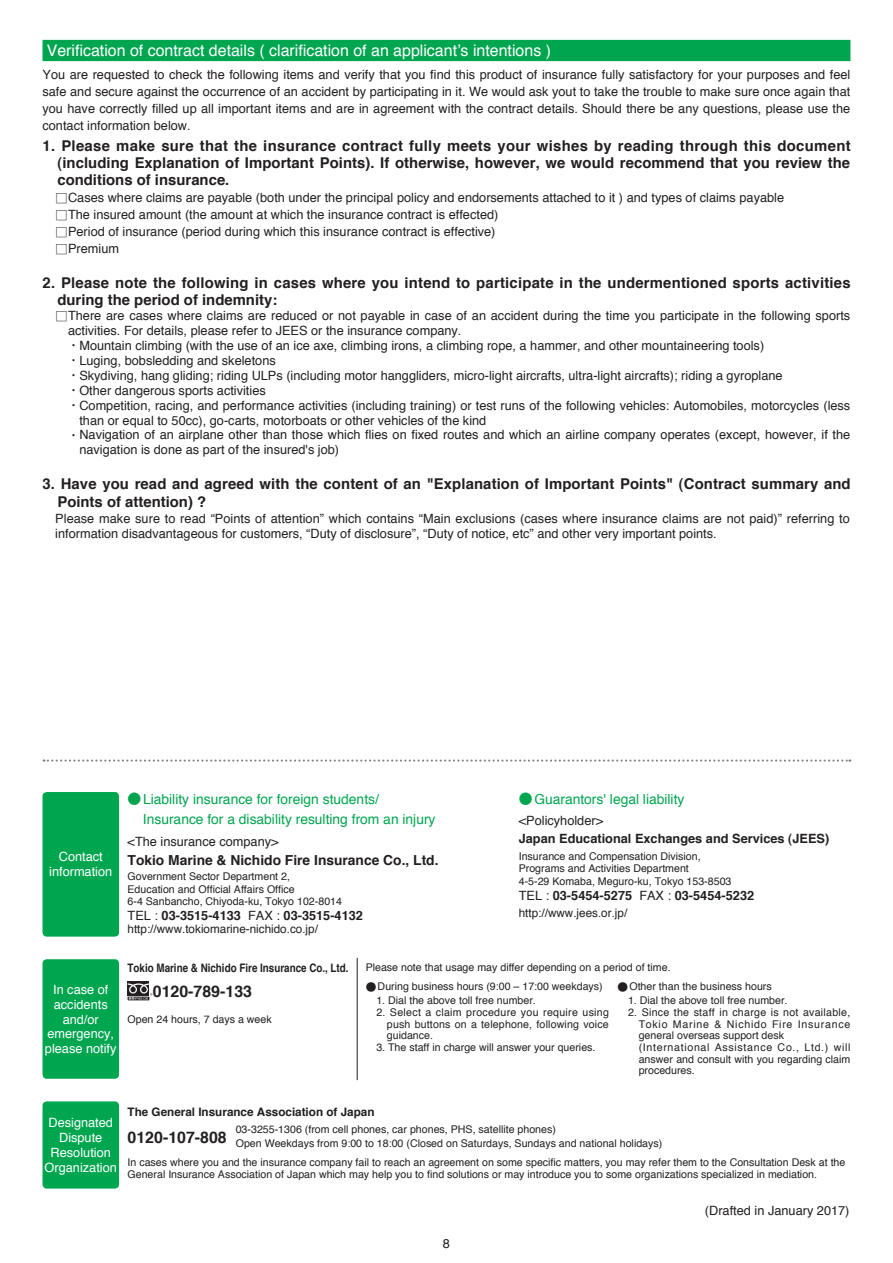
<style>
.page{position:relative;width:893px;height:1263px;background:#fff}
.page>*{position:absolute;margin:0;border:0;box-sizing:border-box;transform-origin:0 0}
.t1{font:15.9px "Helvetica";color:#fff}
.t2{font:700 15.9px "Helvetica";color:#231f20}
.t3{font:700 14.85px/17px "Helvetica";letter-spacing:.005em;color:#231f20}
.t4{font:13.8px/20.2px "Helvetica";color:#00a54f}
.t5{font:700 13.8px "Helvetica";color:#231f20}
.t6{font:12.75px/17px "Helvetica";color:#231f20;text-align:justify}
.t7{font:700 12.75px "Helvetica";color:#231f20}
.t8{font:12.75px/14.9px "Helvetica";color:#fff;text-align:center}
.t9{font:11.7px "Helvetica";color:#231f20}
.t10{font:700 11.7px "Helvetica";color:#231f20;scale:.84 1}
.t11{font:700 11.7px "Helvetica";color:#231f20}
.t12{font:10.65px/12.8px "Helvetica";color:#231f20}
.t13{font:10.65px/11.7px "Helvetica";letter-spacing:.025em;color:#231f20}
.s1{font-family:"Koz Go Pro"}
.s2{font-family:"Koz Min Pr 6 N"}
.s3{font-weight:400}
</style>
<div class="page">
<div style="left:43px;top:792px;width:76px;height:144px;background:#00a54f;border-radius:4px"></div>
<svg style="left:357px;top:958px;width:1px;height:19px"></svg>
<hr style="left:357px;top:977px;width:1px;height:103px;background:#231f20">
<div style="left:43px;top:959px;width:76px;height:120px;background:#00a54f;border-radius:4px"></div>
<div style="left:128px;top:981px;width:21px;height:14px;background:#231f20"></div>
<svg style="left:128px;top:983px;width:25px;height:17px"></svg>
<div style="left:43px;top:1101px;width:76px;height:87px;background:#00a54f;border-radius:4px"></div>
<svg style="left:44px;top:759px;width:806px;height:3px"></svg>
<div style="left:43px;top:40px;width:807px;height:21px;background:#00a54f"></div>
<p class="t1" style="left:47px;top:41px;width:506px">Verification of contract details ( clarification of an applicant’s intentions )</p>
<p class="t6" style="left:43px;top:66px;width:809px">You are requested to check the following items and verify that you find this product of insurance fully satisfactory for your purposes and feel safe and secure against the occurrence of an accident by participating in it. We would ask yout to take the trouble to make sure once again that you have correctly filled up all important items and are in agreement with the contract details. Should there be any questions, please use the contact information below.</p>
<p class="t3" style="left:57px;top:137px;width:795px;text-align:justify;text-indent:-15px">1. Please make sure that the insurance contract fully meets your wishes by reading through this document (including Explanation of Important Points). If otherwise, however, we would recommend that you review the conditions of insurance.</p>
<p class="t6" style="left:55px;top:189px;width:730px"><span class="s1">□</span>Cases where claims are payable (both under the principal policy and endorsements attached to it ) and types of claims payable</p>
<p class="t6" style="left:55px;top:206px;width:445px"><span class="s1">□</span>The insured amount (the amount at which the insurance contract is effected)</p>
<p class="t6" style="left:55px;top:223px;width:442px"><span class="s1">□</span>Period of insurance (period during which this insurance contract is effective)</p>
<p class="t6" style="left:55px;top:240px;width:65px"><span class="s1">□</span>Premium</p>
<p class="t3" style="left:57px;top:274px;width:795px;text-indent:-15px">2. Please note the following in cases where you intend to participate in the undermentioned sports activities during the period of indemnity:</p>
<p class="t6" style="left:55px;top:307px;width:796px"><span class="s1">□</span>There are cases where claims are reduced or not payable in case of an accident during the time you participate in the following sports</p>
<p class="t6" style="left:68px;top:322px;width:395px">activities. For details, please refer to JEES or the insurance company.</p>
<p class="t6" style="left:72px;top:337px;width:694px"><span class="s2">·</span> Mountain climbing (with the use of an ice axe, climbing irons, a climbing rope, a hammer, and other mountaineering tools)</p>
<p class="t6" style="left:72px;top:352px;width:206px"><span class="s2">·</span> Luging, bobsledding and skeletons</p>
<p class="t6" style="left:72px;top:367px;width:713px"><span class="s2">·</span> Skydiving, hang gliding; riding ULPs (including motor hanggliders, micro-light aircrafts, ultra-light aircrafts); riding a gyroplane</p>
<p class="t6" style="left:72px;top:381px;width:196px"><span class="s2">·</span> Other dangerous sports activities</p>
<p class="t6" style="left:72px;top:396px;width:780px"><span class="s2">·</span> Competition, racing, and performance activities (including training) or test runs of the following vehicles: Automobiles, motorcycles (less</p>
<p class="t6" style="left:79px;top:411px;width:408px">than or equal to 50cc), go-carts, motorboats or other vehicles of the kind</p>
<p class="t6" style="left:72px;top:426px;width:780px"><span class="s2">·</span> Navigation of an airplane other than those which flies on fixed routes and which an airline company operates (except, however, if the</p>
<p class="t6" style="left:79px;top:441px;width:261px">navigation is done as part of the insured's job)</p>
<p class="t3" style="left:57px;top:474px;width:795px;line-height:18px;text-indent:-15px">3. Have you read and agreed with the content of an "Explanation of Important Points" (Contract summary and<br>Points of attention) ?</p>
<p class="t6" style="left:55px;top:511px;width:796px;line-height:14.9px">Please make sure to read “Points of attention” which contains “Main exclusions (cases where insurance claims are not paid)” referring to information disadvantageous for customers, “Duty of disclosure”, “Duty of notice, etc” and other very important points.</p>
<p class="t8" style="left:49px;top:849px;width:65px">Contact information</p>
<p class="t4" style="left:143px;top:788px;width:294px;text-indent:-15px"><span class="s1">●</span>Liability insurance for foreign students/<br>Insurance for a disability resulting from an injury</p>
<p class="t6" style="left:128px;top:832px;width:153px">&lt;The insurance company&gt;</p>
<p class="t5" style="left:128px;top:851px;width:312px">Tokio Marine &amp; Nichido Fire Insurance Co., Ltd.</p>
<p class="t12" style="left:128px;top:869px;width:216px">Government Sector Department 2,<br>Education and Official Affairs Office<br>6-4 Sanbancho, Chiyoda-ku, Tokyo 102-8014</p>
<p class="t7" style="left:128px;top:907px;width:237px"><span class="s3">TEL :</span> 03-3515-4133 <span class="s3">FAX :</span> 03-3515-4132</p>
<p class="t9" style="left:128px;top:921px;width:192px">http://www.tokiomarine-nichido.co.jp/</p>
<p class="t4" style="left:519px;top:788px;width:167px"><span class="s1">●</span>Guarantors' legal liability</p>
<p class="t6" style="left:519px;top:812px;width:86px">&lt;Policyholder&gt;</p>
<p class="t7" style="left:519px;top:831px;width:312px">Japan Educational Exchanges and Services (JEES)</p>
<p class="t12" style="left:519px;top:849px;width:214px">Insurance and Compensation Division,<br>Programs and Activities Department<br>4-5-29 Komaba, Meguro-ku, Tokyo 153-8503</p>
<p class="t7" style="left:519px;top:887px;width:237px"><span class="s3">TEL :</span> 03-5454-5275 <span class="s3">FAX :</span> 03-5454-5232</p>
<p class="t9" style="left:519px;top:905px;width:110px">http://www.jees.or.jp/</p>
<p class="t8" style="left:45px;top:981px;width:73px">In case of accidents and/or emergency, please notify</p>
<p class="t10" style="left:128px;top:961px;width:265px">Tokio Marine &amp; Nichido Fire Insurance Co., Ltd.</p>
<p class="t2" style="left:153px;top:981px;width:101px">0120-789-133</p>
<p class="t12" style="left:128px;top:1013px;width:146px">Open 24 hours, 7 days a week</p>
<p class="t12" style="left:366px;top:961px;width:306px">Please note that usage may differ depending on a period of time.</p>
<p class="t12" style="left:366px;top:980px;width:239px"><span class="s1">●</span>During business hours (9:00 – 17:00 weekdays)</p>
<p class="t12" style="left:376px;top:994px;width:161px">1. Dial the above toll free number.</p>
<p class="t12" style="left:387px;top:1006px;width:224px;line-height:11.7px;text-align:justify;text-indent:-11px">2. Select a claim procedure you require using push buttons on a telephone, following voice guidance.</p>
<p class="t12" style="left:376px;top:1040px;width:221px">3. The staff in charge will answer your queries.</p>
<p class="t12" style="left:617px;top:980px;width:156px"><span class="s1">●</span>Other than the business hours</p>
<p class="t12" style="left:628px;top:994px;width:161px">1. Dial the above toll free number.</p>
<p class="t13" style="left:639px;top:1006px;width:213px;text-indent:-11px">2. Since the staff in charge is not available, Tokio Marine &amp; Nichido Fire Insurance general overseas support desk (International Assistance Co., Ltd.) will answer and consult with you regarding claim procedures.</p>
<p class="t8" style="left:45px;top:1115px;width:74px">Designated<br>Dispute<br>Resolution<br>Organization</p>
<p class="t11" style="left:128px;top:1104px;width:248px">The General Insurance Association of Japan</p>
<p class="t2" style="left:128px;top:1127px;width:101px">0120-107-808</p>
<p class="t12" style="left:236px;top:1122px;width:428px;line-height:13.8px">03-3255-1306 (from cell phones, car phones, PHS, satellite phones)<br>Open Weekdays from 9:00 to 18:00 (Closed on Saturdays, Sundays and national holidays)</p>
<p class="t12" style="left:128px;top:1156px;width:719px;line-height:11.7px">In cases where you and the insurance company fail to reach an agreement on some specific matters, you may refer them to the Consultation Desk at the<br>General Insurance Association of Japan which may help you to find solutions or may introduce you to some organizations specialized in mediation.</p>
<p class="t6" style="left:443px;top:1234px;width:9px">8</p>
<p class="t6" style="left:705px;top:1202px;width:146px">(Drafted in January 2017)</p>
</div>
